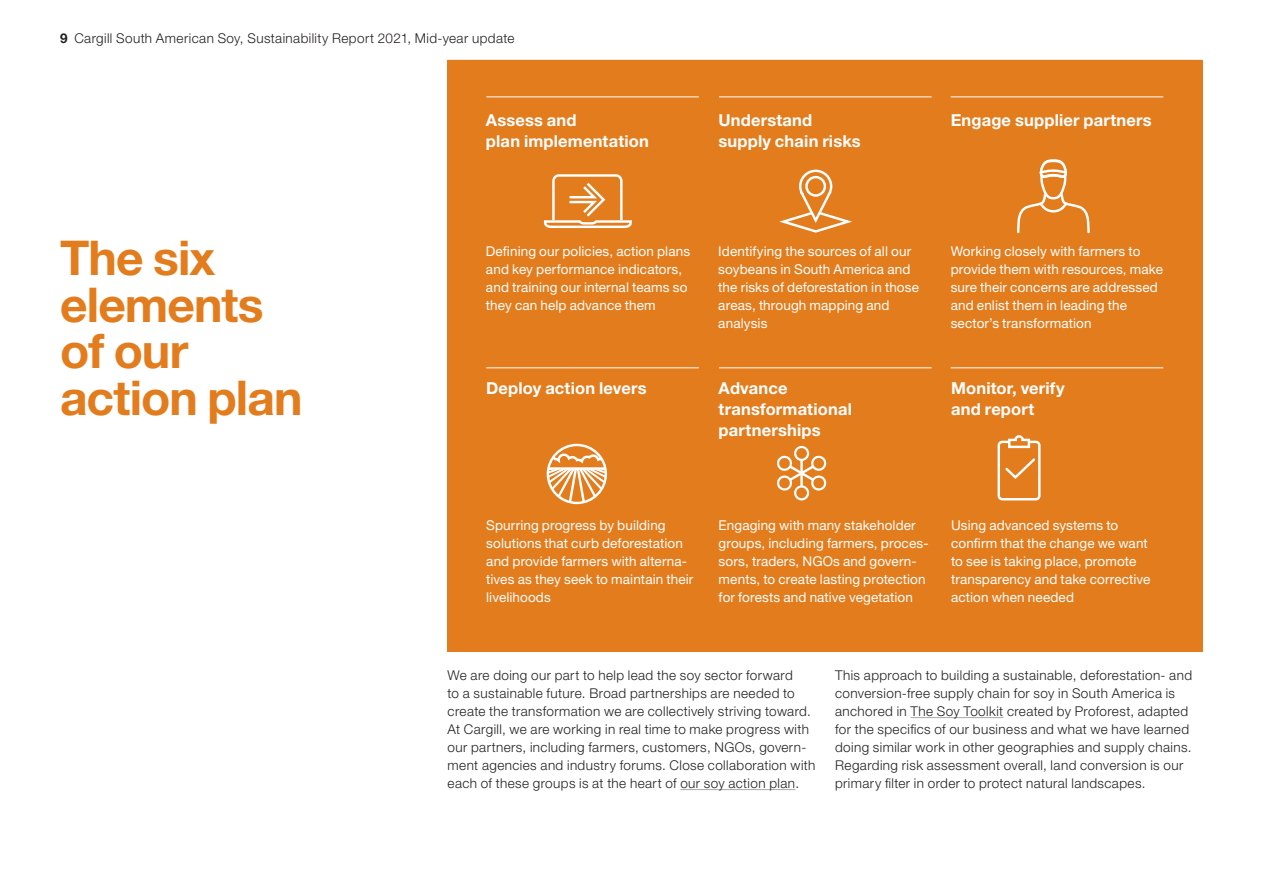
<style>
.page{position:relative;width:1263px;height:893px;background:#fff}
.page>*{position:absolute;margin:0;border:0;box-sizing:border-box;transform-origin:0 0}
.t1{font:700 48px/46.5px "Helvetica Neue LT Std";letter-spacing:-.02em;color:#e37c1d}
.t2{font:700 16.5px/21px "Helvetica Neue LT Std";letter-spacing:.01em;color:#fff}
.t3{font:300 13.5px/18px "Helvetica Neue LT Std";letter-spacing:.03em;color:#231f20}
.t4{font:13.5px/18px "Helvetica Neue LT Std";letter-spacing:.01em;color:#fff}
.s1{font-weight:700}
</style>
<div class="page">
<div style="left:448px;top:60px;width:755px;height:591px;background:#e37c1d"></div>
<hr style="left:486px;top:97px;width:213px;height:1px;background:#fff">
<hr style="left:719px;top:97px;width:213px;height:1px;background:#fff">
<hr style="left:951px;top:97px;width:212px;height:1px;background:#fff">
<svg style="left:543px;top:174px;width:89px;height:55px"></svg>
<svg style="left:779px;top:169px;width:72px;height:64px"></svg>
<div style="left:805px;top:176px;width:21px;height:21px;border:2px solid #fff;border-radius:50%"></div>
<svg style="left:1017px;top:159px;width:73px;height:75px"></svg>
<hr style="left:486px;top:367px;width:213px;height:1px;background:#fff">
<hr style="left:719px;top:367px;width:213px;height:1px;background:#fff">
<hr style="left:951px;top:367px;width:212px;height:1px;background:#fff">
<svg style="left:548px;top:452px;width:58px;height:51px"></svg>
<div style="left:547px;top:444px;width:60px;height:60px;border:2px solid #fff;border-radius:50%"></div>
<div style="left:794px;top:446px;width:15px;height:15px;border:2px solid #fff;border-radius:50%"></div>
<div style="left:794px;top:485px;width:15px;height:15px;border:2px solid #fff;border-radius:50%"></div>
<svg style="left:777px;top:453px;width:50px;height:40px"></svg>
<div style="left:997px;top:441px;width:43px;height:59px;border:2px solid #fff;border-radius:4px"></div>
<svg style="left:1007px;top:435px;width:24px;height:14px"></svg>
<svg style="left:1005px;top:458px;width:31px;height:21px"></svg>
<hr style="left:680px;top:789px;width:115px;height:1px;background:#a7a9ac">
<hr style="left:910px;top:717px;width:93px;height:1px;background:#a7a9ac">
<p class="t3" style="left:60px;top:28px;width:456px"><span class="s1">9</span> Cargill South American Soy, Sustainability Report 2021, Mid-year update</p>
<h1 class="t1" style="left:60px;top:234px;width:244px">The six elements of our action plan</h1>
<p class="t2" style="left:486px;top:109px;width:164px">Assess and<br>plan implementation</p>
<p class="t2" style="left:718px;top:109px;width:144px">Understand supply chain risks</p>
<p class="t2" style="left:951px;top:109px;width:203px">Engage supplier partners</p>
<p class="t4" style="left:486px;top:242px;width:206px">Defining our policies, action plans and key performance indicators, and training our internal teams so they can help advance them</p>
<p class="t4" style="left:718px;top:242px;width:202px">Identifying the sources of all our soybeans in South America and the risks of deforestation in those areas, through mapping and analysis</p>
<p class="t4" style="left:951px;top:242px;width:214px">Working closely with farmers to provide them with resources, make sure their concerns are addressed and enlist them in leading the sector’s transformation</p>
<p class="t2" style="left:486px;top:377px;width:162px">Deploy action levers</p>
<p class="t2" style="left:719px;top:377px;width:135px">Advance transformational partnerships</p>
<p class="t2" style="left:951px;top:377px;width:115px">Monitor, verify and report</p>
<p class="t4" style="left:486px;top:516px;width:209px">Spurring progress by building solutions that curb deforestation and provide farmers with alterna&shy;tives as they seek to maintain their livelihoods</p>
<p class="t4" style="left:719px;top:516px;width:211px">Engaging with many stakeholder groups, including farmers, proces&shy;sors, traders, NGOs and govern&shy;ments, to create lasting protection for forests and native vegetation</p>
<p class="t4" style="left:951px;top:516px;width:201px">Using advanced systems to confirm that the change we want to see is taking place, promote transparency and take corrective action when needed</p>
<p class="t3" style="left:448px;top:666px;width:369px">We are doing our part to help lead the soy sector forward<br>to a sustainable future. Broad partnerships are needed to create the transformation we are collectively striving toward.<br>At Cargill, we are working in real time to make progress with our partners, including farmers, customers, NGOs, govern&shy;ment agencies and industry forums. Close collaboration with each of these groups is at the heart of our soy action plan.</p>
<p class="t3" style="left:835px;top:666px;width:359px">This approach to building a sustainable, deforestation- and conversion-free supply chain for soy in South America is anchored in The Soy Toolkit created by Proforest, adapted for the specifics of our business and what we have learned doing similar work in other geographies and supply chains.<br>Regarding risk assessment overall, land conversion is our primary filter in order to protect natural landscapes.</p>
</div>
